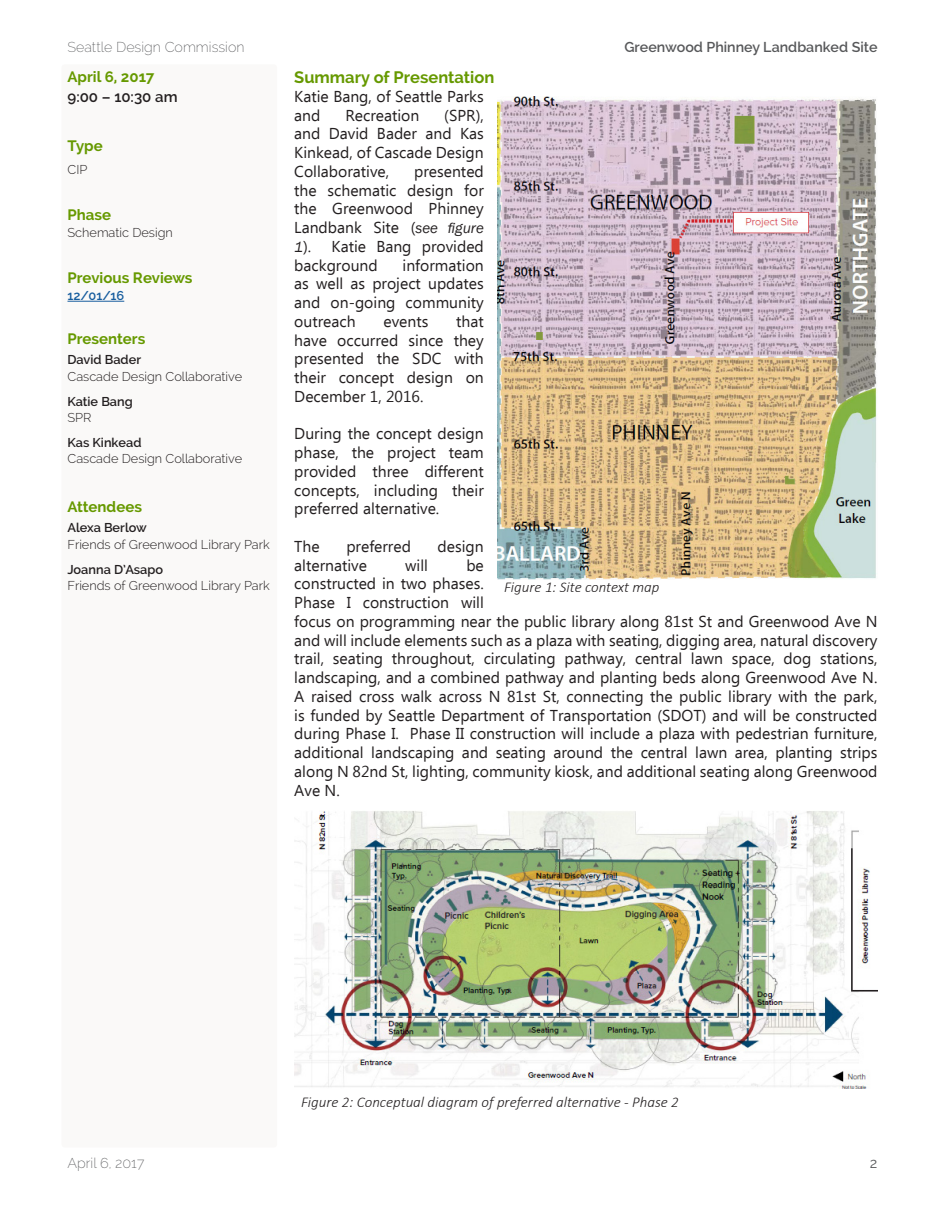
<style>
.page{position:relative;width:945px;height:1215px;background:#fff}
.page>*{position:absolute;margin:0;border:0;box-sizing:border-box;transform-origin:0 0}
.t1{font:700 16.5px "Raleway";color:#690}
.Body{font:15.75px/18.8px "Ebrima";color:#231f20;text-align:justify}
.t2{font:italic 300 15px "Calibri";color:#231f20}
.t3{font:700 15px "Raleway";color:#690}
.Attendee{font:600 15px "Raleway";color:#231f20}
.t4{font:200 14.25px "Raleway";color:#57585a}
.t5{font:600 14.25px "Raleway";color:#57585a}
.t6{font:14.25px "Raleway";color:#57585a}
.Attendee-2{font:300 12.75px/16.4px "Raleway";color:#231f20}
.Previous_Reviews{font:300 12.75px "Raleway";color:#231f20}
.Attendee-3{font:600 12.75px/16.4px "Raleway";color:#231f20}
.Previous_Reviews-2{font:600 12.75px "Raleway";color:#175d9e}
.s1{font-weight:600}
.s2{font-weight:300}
.s3{font-family:"Franklin Gothic";font-style:italic;font-size:15px}
</style>
<div class="page">
<div style="left:61px;top:64px;width:216px;height:1084px;background:#faf9f8;border-radius:3px"></div>
<hr style="left:68px;top:301px;width:56px;height:1px;background:#175d9e">
<img style="left:497px;top:96px;width:380px;height:483px">
<img style="left:294px;top:811px;width:584px;height:278px">
<p class="t4" style="left:68px;top:38px;width:179px">Seattle Design Commission</p>
<p class="t5" style="left:624px;top:39px;width:255px">Greenwood Phinney Landbanked Site</p>
<p class="t3" style="left:68px;top:68px;width:89px">April 6, 2017</p>
<p class="Attendee" style="left:68px;top:88px;width:112px">9:00 – 10:30 am</p>
<p class="t3" style="left:68px;top:137px;width:37px">Type</p>
<p class="Attendee-2" style="left:68px;top:161px;width:21px">CIP</p>
<p class="t3" style="left:68px;top:206px;width:45px">Phase</p>
<p class="Previous_Reviews" style="left:68px;top:225px;width:107px">Schematic Design</p>
<p class="t3" style="left:68px;top:269px;width:127px">Previous Reviews</p>
<p class="Previous_Reviews-2" style="left:68px;top:288px;width:58px">12/01/16</p>
<p class="t3" style="left:68px;top:330px;width:79px">Presenters</p>
<p class="Attendee-2" style="left:68px;top:351px;width:176px"><span class="s1">David Bader<br></span>Cascade Design Collaborative</p>
<p class="Attendee-3" style="left:68px;top:393px;width:67px">Katie Bang<br><span class="s2">SPR</span></p>
<p class="Attendee-2" style="left:68px;top:434px;width:176px"><span class="s1">Kas Kinkead<br></span>Cascade Design Collaborative</p>
<p class="t3" style="left:68px;top:498px;width:76px">Attendees</p>
<p class="Attendee-2" style="left:68px;top:520px;width:204px"><span class="s1">Alexa Berlow<br></span>Friends of Greenwood Library Park</p>
<p class="Attendee-2" style="left:68px;top:561px;width:204px"><span class="s1">Joanna D’Asapo<br></span>Friends of Greenwood Library Park</p>
<p class="t1" style="left:294px;top:68px;width:202px">Summary of Presentation</p>
<p class="Body" style="left:294px;top:88px;width:191px">Katie Bang, of Seattle Parks and</p>
<p class="Body" style="left:345px;top:107px;width:75px">Recreation</p>
<p class="Body" style="left:294px;top:107px;width:191px;text-indent:150px">(SPR), and David Bader and Kas Kinkead, of Cascade Design Collaborative,</p>
<p class="Body" style="left:294px;top:163px;width:191px;text-indent:120px">presented the schematic design for the Greenwood Phinney Landbank Site (<span class="s3">see figure 1</span>).</p>
<p class="Body" style="left:294px;top:238px;width:191px;text-indent:37px">Katie Bang provided background</p>
<p class="Body" style="left:294px;top:257px;width:191px;text-indent:108px">information as well as project updates and on-going community outreach</p>
<p class="Body" style="left:294px;top:313px;width:191px;text-indent:162px">that have occurred since they presented the SDC with their concept design on December 1, 2016.</p>
<p class="Body" style="left:294px;top:425px;width:191px">During the concept design phase, the project team provided three different concepts, including their preferred alternative.</p>
<p class="Body" style="left:294px;top:538px;width:27px">The</p>
<p class="Body" style="left:346px;top:538px;width:66px">preferred</p>
<p class="Body" style="left:438px;top:538px;width:48px">design</p>
<p class="Body" style="left:294px;top:557px;width:74px">alternative</p>
<p class="Body" style="left:405px;top:557px;width:24px">will</p>
<p class="Body" style="left:383px;top:313px;width:46px">events</p>
<p class="Body" style="left:294px;top:557px;width:585px;text-align:left;text-indent:172px">be<br>constructed in two phases.<br>Phase I construction will<br>focus on programming near the public library along 81st St and Greenwood Ave N and will include elements such as a plaza with seating, digging area, natural discovery trail, seating throughout, circulating pathway, central lawn space, dog stations, landscaping, and a combined pathway and planting beds along Greenwood Ave N.<br>A raised cross walk across N 81st St, connecting the public library with the park, is funded by Seattle Department of Transportation (SDOT) and will be constructed during Phase I. Phase II construction will include a plaza with pedestrian furniture, additional landscaping and seating around the central lawn area, planting strips along N 82nd St, lighting, community kiosk, and additional seating along Greenwood Ave N.</p>
<p class="t2" style="left:504px;top:578px;width:157px">Figure 1: Site context map</p>
<p class="t4" style="left:68px;top:1155px;width:78px">April 6, 2017</p>
<p class="t2" style="left:301px;top:1093px;width:379px">Figure 2: Conceptual diagram of preferred alternative - Phase 2</p>
<p class="t6" style="left:870px;top:1155px;width:9px">2</p>
</div>
